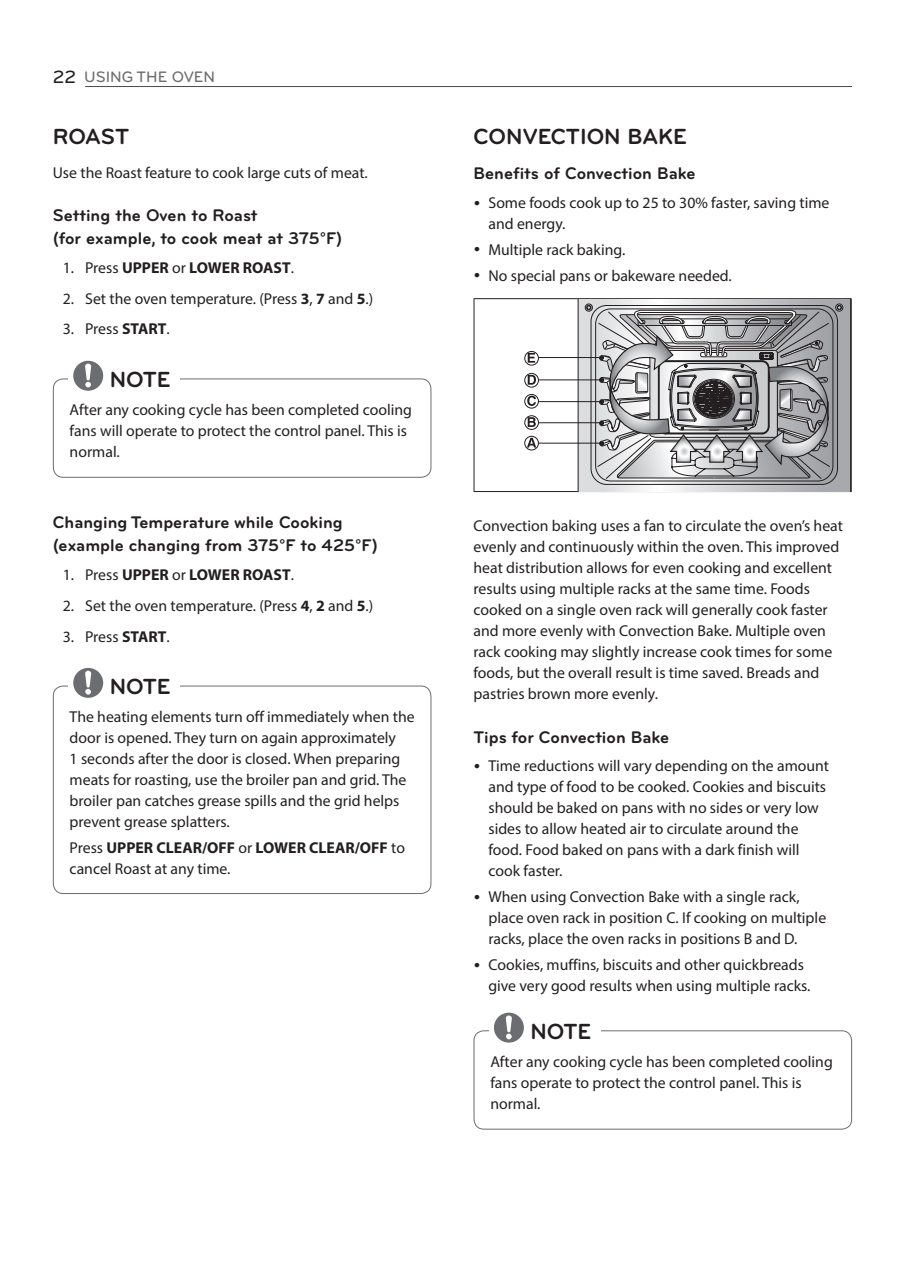
<style>
.page{position:relative;width:904px;height:1275px;background:#fff}
.page>*{position:absolute;margin:0;border:0;box-sizing:border-box;transform-origin:0 0}
.t1{font:700 22.75px "Bryant LG";color:#231f20}
.t2{font:700 17.5px/22.8px "Bryant LG";color:#231f20}
.t3{font:15.75px/21px "Myriad Pro";color:#231f20}
.t4{font:700 15.75px "Myriad Pro";color:#231f20}
.t5{font:500 15.75px "Bryant LG";color:#6c6d70}
.s1{font-size:18.38px;color:#231f20}
.s2{font-weight:400}
.s3{font-weight:700}
</style>
<div class="page">
<hr style="left:85px;top:86px;width:767px;height:1px;background:#4b4c4d">
<div style="left:53px;top:378px;width:378px;height:100px;border:1px solid #6c6d70;border-radius:10px"></div>
<div style="left:68px;top:362px;width:112px;height:30px;background:#fff"></div>
<svg style="left:73px;top:361px;width:30px;height:30px"></svg>
<div style="left:53px;top:686px;width:378px;height:208px;border:1px solid #6c6d70;border-radius:10px"></div>
<div style="left:68px;top:669px;width:112px;height:30px;background:#fff"></div>
<svg style="left:73px;top:668px;width:30px;height:30px"></svg>
<hr style="left:473px;top:298px;width:378px;height:1px;background:#231f20">
<hr style="left:473px;top:299px;width:1px;height:192px;background:#231f20">
<hr style="left:850px;top:299px;width:1px;height:192px;background:#231f20">
<hr style="left:473px;top:491px;width:378px;height:1px;background:#231f20">
<svg style="left:578px;top:299px;width:272px;height:192px;background:#b8b9bc"></svg>
<div style="left:835px;top:304px;width:8px;height:8px;border:1px solid #231f20;border-radius:50%"></div>
<div style="left:584px;top:304px;width:8px;height:8px;border:1px solid #231f20;border-radius:50%"></div>
<hr style="left:538px;top:357px;width:62px;height:1px;background:#231f20">
<hr style="left:538px;top:380px;width:62px;height:1px;background:#231f20">
<hr style="left:538px;top:401px;width:62px;height:1px;background:#231f20">
<hr style="left:538px;top:422px;width:62px;height:1px;background:#231f20">
<svg style="left:586px;top:299px;width:255px;height:192px;background:#a4a3a5"></svg>
<hr style="left:538px;top:443px;width:62px;height:1px;background:#231f20">
<svg style="left:524px;top:436px;width:14px;height:14px"></svg>
<div style="left:524px;top:436px;width:15px;height:14px;border:1px solid #231f20;border-radius:50%"></div>
<svg style="left:527px;top:438px;width:9px;height:9px"></svg>
<svg style="left:524px;top:416px;width:14px;height:13px"></svg>
<div style="left:524px;top:415px;width:15px;height:15px;border:1px solid #231f20;border-radius:50%"></div>
<svg style="left:527px;top:417px;width:8px;height:10px"></svg>
<div style="left:524px;top:394px;width:15px;height:15px;border:1px solid #231f20;border-radius:50%"></div>
<svg style="left:527px;top:396px;width:9px;height:10px"></svg>
<div style="left:524px;top:373px;width:15px;height:15px;border:1px solid #231f20;border-radius:50%"></div>
<svg style="left:527px;top:375px;width:9px;height:10px"></svg>
<svg style="left:524px;top:351px;width:14px;height:14px"></svg>
<div style="left:524px;top:351px;width:15px;height:15px;border:1px solid #231f20;border-radius:50%"></div>
<svg style="left:527px;top:353px;width:8px;height:10px"></svg>
<div style="left:473px;top:1030px;width:379px;height:99px;border:1px solid #6c6d70;border-radius:10px"></div>
<div style="left:489px;top:1014px;width:111px;height:29px;background:#fff"></div>
<svg style="left:494px;top:1013px;width:30px;height:29px"></svg>
<p class="t5" style="left:53px;top:67px;width:164px"><span class="s1">22</span> USING THE OVEN</p>
<h1 class="t1" style="left:53px;top:122px;width:78px">ROAST</h1>
<p class="t3" style="left:53px;top:162px;width:316px">Use the Roast feature to cook large cuts of meat.</p>
<p class="t2" style="left:53px;top:204px;width:291px">Setting the Oven to Roast<br>(for example, to cook meat at 375°F)</p>
<p class="t4" style="left:63px;top:257px;width:233px"><span class="s2">1. Press</span> UPPER <span class="s2">or</span> LOWER ROAST<span class="s2">.</span></p>
<p class="t3" style="left:63px;top:287px;width:312px">2. Set the oven temperature. (Press <span class="s3">3</span>, <span class="s3">7</span> and <span class="s3">5</span>.)</p>
<p class="t3" style="left:63px;top:318px;width:108px">3. Press <span class="s3">START</span>.</p>
<h1 class="t1" style="left:110px;top:365px;width:62px">NOTE</h1>
<p class="t3" style="left:70px;top:399px;width:344px">After any cooking cycle has been completed cooling fans will operate to protect the control panel. This is normal.</p>
<p class="t2" style="left:53px;top:511px;width:326px">Changing Temperature while Cooking (example changing from 375°F to 425°F)</p>
<p class="t4" style="left:63px;top:564px;width:233px"><span class="s2">1. Press</span> UPPER <span class="s2">or</span> LOWER ROAST<span class="s2">.</span></p>
<p class="t3" style="left:63px;top:595px;width:312px">2. Set the oven temperature. (Press <span class="s3">4</span>, <span class="s3">2</span> and <span class="s3">5</span>.)</p>
<p class="t3" style="left:63px;top:625px;width:108px">3. Press <span class="s3">START</span>.</p>
<h1 class="t1" style="left:110px;top:672px;width:62px">NOTE</h1>
<p class="t3" style="left:70px;top:706px;width:346px">The heating elements turn off immediately when the door is opened. They turn on again approximately<br>1 seconds after the door is closed. When preparing meats for roasting, use the broiler pan and grid. The broiler pan catches grease spills and the grid helps prevent grease splatters.</p>
<p class="t3" style="left:70px;top:837px;width:337px">Press <span class="s3">UPPER CLEAR/OFF</span> or <span class="s3">LOWER CLEAR/OFF</span> to cancel Roast at any time.</p>
<h1 class="t1" style="left:473px;top:122px;width:215px">CONVECTION BAKE</h1>
<p class="t2" style="left:473px;top:162px;width:223px">Benefits of Convection Bake</p>
<p class="t3" style="left:488px;top:192px;width:342px;text-indent:-15px">• Some foods cook up to 25 to 30% faster, saving time and energy.</p>
<p class="t3" style="left:473px;top:239px;width:153px">• Multiple rack baking.</p>
<p class="t3" style="left:473px;top:265px;width:260px">• No special pans or bakeware needed.</p>
<p class="t3" style="left:473px;top:515px;width:371px">Convection baking uses a fan to circulate the oven’s heat evenly and continuously within the oven. This improved heat distribution allows for even cooking and excellent results using multiple racks at the same time. Foods cooked on a single oven rack will generally cook faster and more evenly with Convection Bake. Multiple oven rack cooking may slightly increase cook times for some foods, but the overall result is time saved. Breads and pastries brown more evenly.</p>
<p class="t2" style="left:473px;top:725px;width:197px">Tips for Convection Bake</p>
<p class="t3" style="left:488px;top:755px;width:342px;text-indent:-15px">• Time reductions will vary depending on the amount and type of food to be cooked. Cookies and biscuits should be baked on pans with no sides or very low sides to allow heated air to circulate around the food. Food baked on pans with a dark finish will cook faster.</p>
<p class="t3" style="left:488px;top:886px;width:339px;text-indent:-15px">• When using Convection Bake with a single rack, place oven rack in position C. If cooking on multiple racks, place the oven racks in positions B and D.</p>
<p class="t3" style="left:488px;top:954px;width:323px;text-indent:-15px">• Cookies, muffins, biscuits and other quickbreads give very good results when using multiple racks.</p>
<h1 class="t1" style="left:530px;top:1017px;width:62px">NOTE</h1>
<p class="t3" style="left:490px;top:1051px;width:344px">After any cooking cycle has been completed cooling fans operate to protect the control panel. This is normal.</p>
</div>
